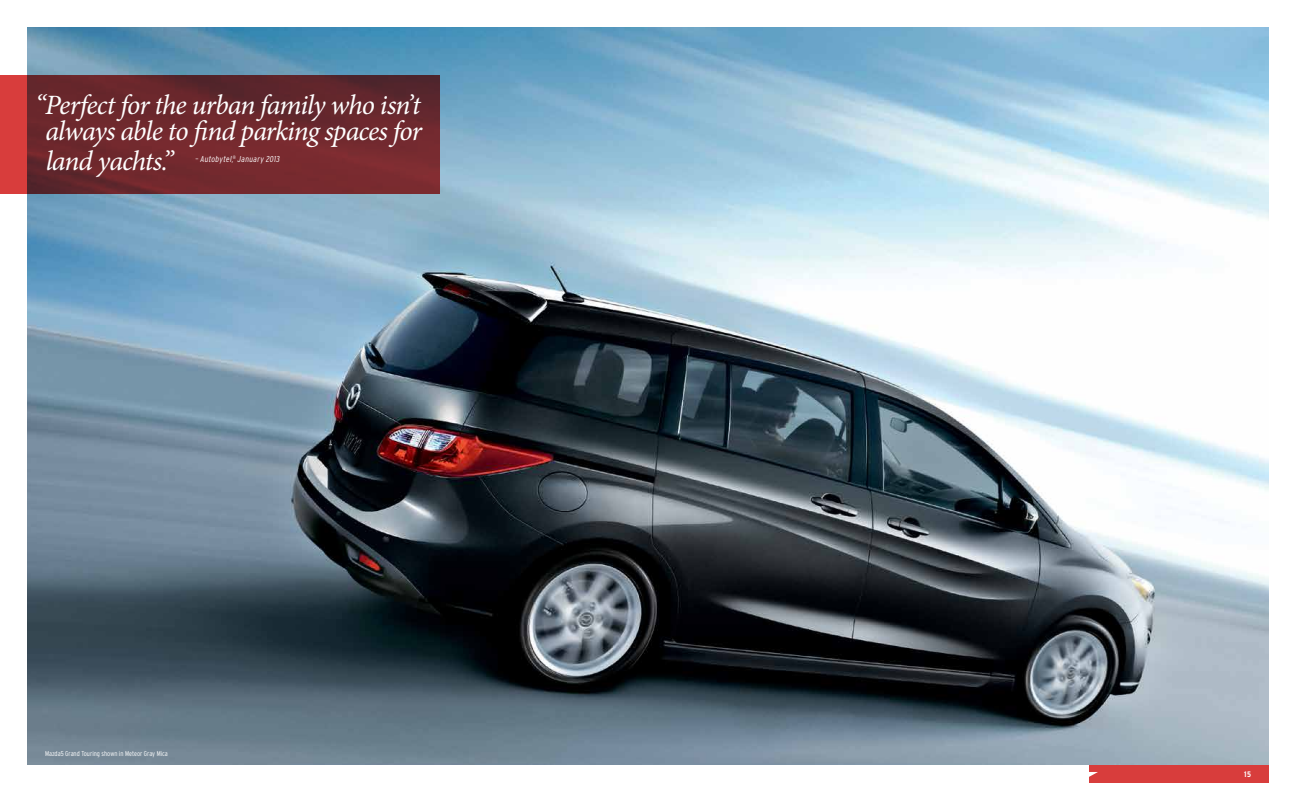
<style>
.page{position:relative;width:1296px;height:792px;background:#fff}
.page>*{position:absolute;margin:0;border:0;box-sizing:border-box;transform-origin:0 0}
.t1{font:italic 28px/26px "Minion Pro";letter-spacing:-.035em;color:#fff;text-align:center}
.t2{font:italic 300 condensed 8.5px "Interstate";letter-spacing:.035em;color:#fff}
.t3{font:700 condensed 8px "Interstate";color:#fff}
.t4{font:300 condensed 7px "Interstate";color:#fff}
.s1{font-style:normal;font-stretch:extra-condensed}
</style>
<div class="page">
<img style="left:27px;top:27px;width:1242px;height:738px">
<svg style="left:0;top:76px;width:440px;height:118px;background:#73292e"></svg>
<div style="left:1089px;top:765px;width:180px;height:18px;background:#d83d3c"></div>
<p class="t1" style="left:35px;top:92px;width:388px">“Perfect for the urban family who isn’t always able to find parking spaces for</p>
<p class="t1" style="left:46px;top:148px;width:129px">land yachts.”</p>
<p class="t2" style="left:196px;top:154px;width:86px"><span class="s1">—</span> Autobytel,<sup>®</sup> January 2013</p>
<p class="t4" style="left:45px;top:749px;width:124px">Mazda5 Grand Touring shown in Meteor Gray Mica</p>
<p class="t3" style="left:1244px;top:769px;width:8px">15</p>
</div>
